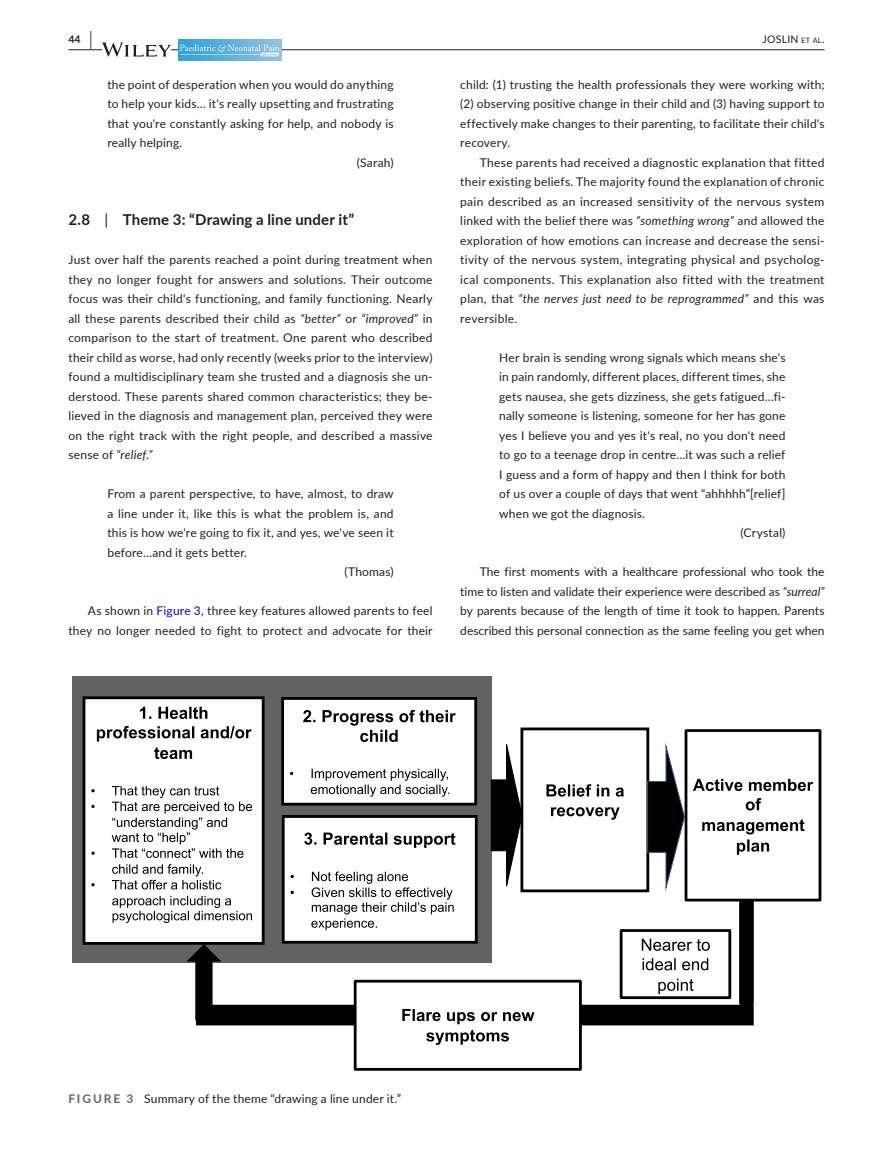
<style>
.page{position:relative;width:893px;height:1174px;background:#fff}
.page>*{position:absolute;margin:0;border:0;box-sizing:border-box;transform-origin:0 0}
.t1{font:700 15px "Lato";letter-spacing:.005em;color:#231f20}
.t2{font:12px/19.5px "Lato";letter-spacing:.015em;color:#231f20;text-align:justify}
.t3{font:10.5px "Lato";letter-spacing:.02em;color:#231f20}
.t4{font:700 10.5px "Lato";color:#231f20}
.s1{font-size:19.5px}
.s2{font-size:7.35px}
.s3{font-style:italic}
.s4{font-weight:400}
.s5{color:#00f}
.s6{font-weight:700;color:#636366}
</style>
<div class="page">
<hr style="left:68px;top:49px;width:756px;height:1px;background:#231f20">
<svg style="left:102px;top:42px;width:69px;height:15px"></svg>
<img style="left:178px;top:39px;width:104px;height:21px">
<div style="left:72px;top:676px;width:419px;height:286px;background:#626262"></div>
<div style="left:84px;top:698px;width:179px;height:245px;background:#fff"></div>
<div style="left:83px;top:696px;width:182px;height:248px;border:3px solid #000"></div>
<svg style="left:140px;top:706px;width:67px;height:13px"></svg>
<svg style="left:97px;top:726px;width:155px;height:15px"></svg>
<svg style="left:154px;top:747px;width:38px;height:12px"></svg>
<svg style="left:91px;top:789px;width:4px;height:3px"></svg>
<svg style="left:91px;top:804px;width:4px;height:4px"></svg>
<svg style="left:112px;top:786px;width:140px;height:72px"></svg>
<svg style="left:91px;top:883px;width:4px;height:3px"></svg>
<svg style="left:112px;top:864px;width:109px;height:25px"></svg>
<svg style="left:112px;top:896px;width:140px;height:27px"></svg>
<div style="left:283px;top:816px;width:193px;height:126px;background:#fff"></div>
<div style="left:282px;top:815px;width:196px;height:128px;border:3px solid #000"></div>
<svg style="left:304px;top:832px;width:151px;height:16px"></svg>
<svg style="left:311px;top:871px;width:143px;height:59px"></svg>
<div style="left:283px;top:698px;width:193px;height:106px;background:#fff"></div>
<div style="left:281px;top:697px;width:196px;height:108px;border:3px solid #000"></div>
<svg style="left:303px;top:710px;width:153px;height:32px"></svg>
<svg style="left:311px;top:768px;width:138px;height:28px"></svg>
<div style="left:520px;top:727px;width:129px;height:165px;background:#fff;border:3px solid #000"></div>
<svg style="left:546px;top:784px;width:78px;height:12px"></svg>
<svg style="left:551px;top:807px;width:69px;height:12px"></svg>
<div style="left:685px;top:729px;width:136px;height:172px;border:3px solid #000"></div>
<svg style="left:693px;top:779px;width:120px;height:12px"></svg>
<svg style="left:746px;top:798px;width:15px;height:12px"></svg>
<svg style="left:702px;top:819px;width:102px;height:35px"></svg>
<svg style="left:647px;top:739px;width:38px;height:156px"></svg>
<svg style="left:490px;top:735px;width:33px;height:160px"></svg>
<div style="left:620px;top:929px;width:111px;height:70px;border:3px solid #000"></div>
<svg style="left:642px;top:938px;width:68px;height:13px"></svg>
<svg style="left:643px;top:958px;width:65px;height:12px"></svg>
<svg style="left:658px;top:978px;width:35px;height:16px"></svg>
<div style="left:740px;top:900px;width:13px;height:105px;background:#000;border-radius:2px"></div>
<div style="left:739px;top:899px;width:15px;height:106px;border:1px solid #000;border-radius:2px"></div>
<div style="left:197px;top:1005px;width:556px;height:20px;background:#000"></div>
<div style="left:196px;top:1004px;width:558px;height:21px;border:1px solid #000"></div>
<svg style="left:186px;top:943px;width:36px;height:78px"></svg>
<div style="left:355px;top:981px;width:225px;height:88px;background:#fff"></div>
<div style="left:354px;top:979px;width:228px;height:91px;border:3px solid #000"></div>
<svg style="left:402px;top:1009px;width:132px;height:35px"></svg>
<p class="t4" style="left:68px;top:31px;width:25px">44 <span class="s1">|</span></p>
<p class="t3" style="left:763px;top:31px;width:63px">JOSLIN <span class="s2">et al</span>.</p>
<p class="t2" style="left:107px;top:74px;width:288px">the point of desperation when you would do anything</p>
<p class="t2" style="left:107px;top:93px;width:288px">to help your kids… it's really upsetting and frustrating</p>
<p class="t2" style="left:107px;top:113px;width:288px">that you're constantly asking for help, and nobody is</p>
<p class="t2" style="left:107px;top:132px;width:76px">really helping.</p>
<p class="t2" style="left:357px;top:152px;width:38px">(Sarah)</p>
<p class="t2" style="left:460px;top:74px;width:366px">child: (1) trusting the health professionals they were working with; (2) observing positive change in their child and (3) having support to effectively make changes to their parenting, to facilitate their child's recovery.</p>
<p class="t2" style="left:460px;top:152px;width:366px;text-indent:20px">These parents had received a diagnostic explanation that fitted their existing beliefs. The majority found the explanation of chronic pain described as an increased sensitivity of the nervous system linked with the belief there was <span class="s3">“something wrong”</span> and allowed the exploration of how emotions can increase and decrease the sensi&shy;tivity of the nervous system, integrating physical and psycholog&shy;ical components. This explanation also fitted with the treatment plan, that <span class="s3">“the nerves just need to be reprogrammed”</span> and this was reversible.</p>
<p class="t2" style="left:499px;top:347px;width:288px">Her brain is sending wrong signals which means she's</p>
<p class="t2" style="left:499px;top:366px;width:288px">in pain randomly, different places, different times, she</p>
<p class="t2" style="left:499px;top:386px;width:288px">gets nausea, she gets dizziness, she gets fatigued…fi-</p>
<p class="t2" style="left:499px;top:405px;width:288px">nally someone is listening, someone for her has gone</p>
<p class="t2" style="left:499px;top:425px;width:288px">yes I believe you and yes it's real, no you don't need</p>
<p class="t2" style="left:499px;top:444px;width:288px">to go to a teenage drop in centre…it was such a relief</p>
<p class="t2" style="left:499px;top:464px;width:288px">I guess and a form of happy and then I think for both</p>
<p class="t2" style="left:499px;top:483px;width:288px">of us over a couple of days that went “ahhhhh”[relief]</p>
<p class="t2" style="left:499px;top:503px;width:147px">when we got the diagnosis.</p>
<p class="t2" style="left:740px;top:522px;width:47px">(Crystal)</p>
<p class="t2" style="left:460px;top:561px;width:366px;text-indent:20px">The first moments with a healthcare professional who took the time to listen and validate their experience were described as <span class="s3">“surreal” </span>by parents because of the length of time it took to happen. Parents described this personal connection as the same feeling you get when</p>
<p class="t1" style="left:68px;top:209px;width:287px">2.8 <span class="s4">|</span> Theme 3: “Drawing a line under it”</p>
<p class="t2" style="left:68px;top:249px;width:366px">Just over half the parents reached a point during treatment when they no longer fought for answers and solutions. Their outcome focus was their child's functioning, and family functioning. Nearly all these parents described their child as <span class="s3">“better”</span> or <span class="s3">“improved”</span> in comparison to the start of treatment. One parent who described their child as worse, had only recently (weeks prior to the interview) found a multidisciplinary team she trusted and a diagnosis she un&shy;derstood. These parents shared common characteristics; they be&shy;lieved in the diagnosis and management plan, perceived they were on the right track with the right people, and described a massive sense of <span class="s3">“relief</span>.<span class="s3">”</span></p>
<p class="t2" style="left:107px;top:483px;width:288px">From a parent perspective, to have, almost, to draw</p>
<p class="t2" style="left:107px;top:503px;width:288px">a line under it, like this is what the problem is, and</p>
<p class="t2" style="left:107px;top:522px;width:288px">this is how we're going to fix it, and yes, we've seen it</p>
<p class="t2" style="left:107px;top:542px;width:141px">before…and it gets better.</p>
<p class="t2" style="left:344px;top:561px;width:51px">(Thomas)</p>
<p class="t2" style="left:68px;top:600px;width:366px;text-align:right">As shown in <span class="s5">Figure 3</span>, three key features allowed parents to feel they no longer needed to fight to protect and advocate for their</p>
<p class="t2" style="left:68px;top:1088px;width:334px"><span class="s6">FIGURE 3</span> Summary of the theme “drawing a line under it.”</p>
</div>
